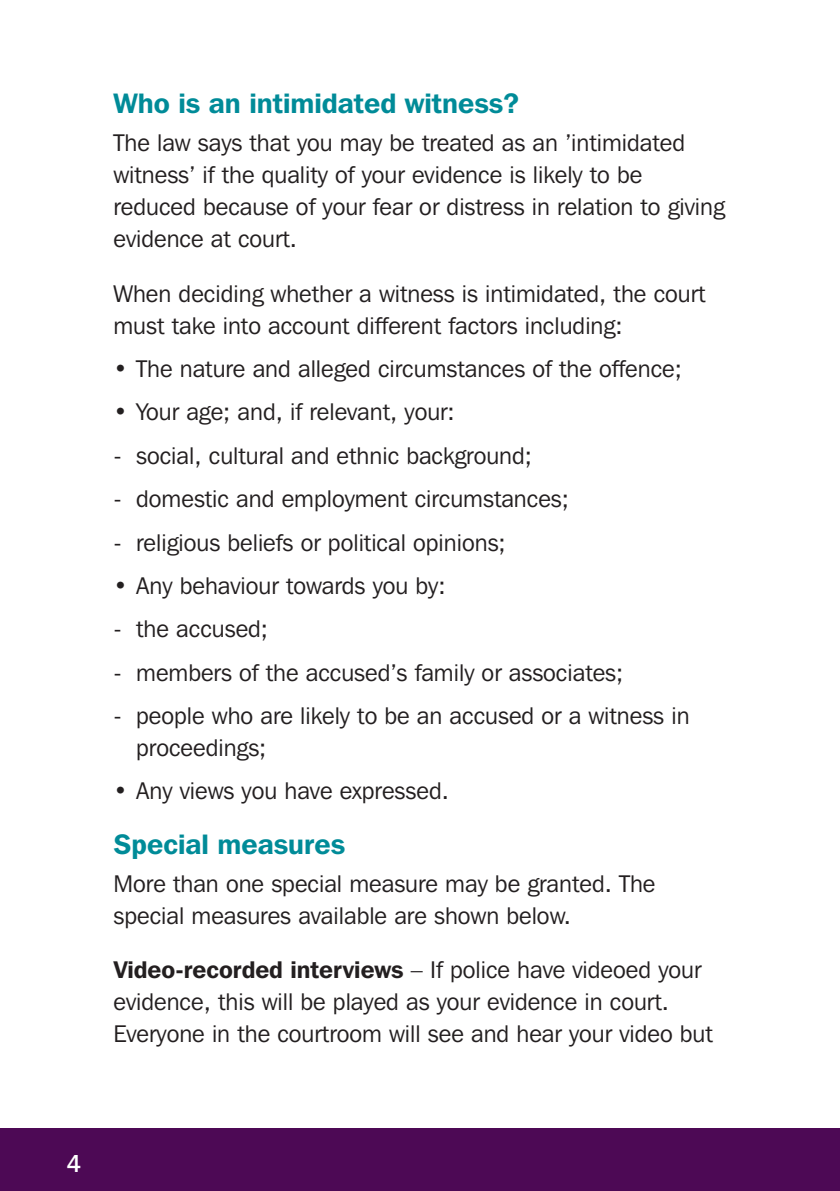
<style>
.page{position:relative;width:840px;height:1191px;background:#fff}
.page>*{position:absolute;margin:0;border:0;box-sizing:border-box;transform-origin:0 0}
.Headings{font:600 28px "Franklin Gothic IT Cby BT";color:#008b98}
.Bodytext{font:24px/32px "Franklin Gothic IT Cby BT";color:#231f20}
.Bullets{font:24px/32px "Franklin Gothic IT Cby BT";color:#231f20}
.Headings-2{font:500 24px "Franklin Gothic IT Cby BT";color:#fff}
.s1{font-weight:600}
</style>
<div class="page">
<div style="left:0;top:1128px;width:839px;height:63px;background:#4d0955"></div>
<p class="Headings" style="left:113px;top:86px;width:407px">Who is an intimidated witness?</p>
<p class="Bodytext" style="left:113px;top:126px;width:612px">The law says that you may be treated as an ’intimidated witness’ if the quality of your evidence is likely to be reduced because of your fear or distress in relation to giving evidence at court.</p>
<p class="Bodytext" style="left:113px;top:277px;width:593px">When deciding whether a witness is intimidated, the court must take into account different factors including:</p>
<p class="Bullets" style="left:113px;top:352px;width:569px">• The nature and alleged circumstances of the offence;</p>
<p class="Bullets" style="left:113px;top:396px;width:342px">• Your age; and, if relevant, your:</p>
<p class="Bullets" style="left:113px;top:439px;width:420px">- social, cultural and ethnic background;</p>
<p class="Bullets" style="left:113px;top:482px;width:457px">- domestic and employment circumstances;</p>
<p class="Bullets" style="left:113px;top:526px;width:393px">- religious beliefs or political opinions;</p>
<p class="Bullets" style="left:113px;top:569px;width:333px">• Any behaviour towards you by:</p>
<p class="Bullets" style="left:113px;top:612px;width:156px">- the accused;</p>
<p class="Bullets" style="left:113px;top:656px;width:511px">- members of the accused’s family or associates;</p>
<p class="Bullets" style="left:136px;top:699px;width:554px;text-indent:-23px">- people who are likely to be an accused or a witness in proceedings;</p>
<p class="Bullets" style="left:113px;top:774px;width:337px">• Any views you have expressed.</p>
<p class="Headings" style="left:113px;top:826px;width:233px">Special measures</p>
<p class="Bodytext" style="left:113px;top:867px;width:543px">More than one special measure may be granted. The special measures available are shown below.</p>
<p class="Bodytext" style="left:113px;top:953px;width:600px"><span class="s1">Video-recorded interviews</span> – If police have videoed your evidence, this will be played as your evidence in court.<br>Everyone in the courtroom will see and hear your video but</p>
<p class="Headings-2" style="left:66px;top:1149px;width:16px">4</p>
</div>
